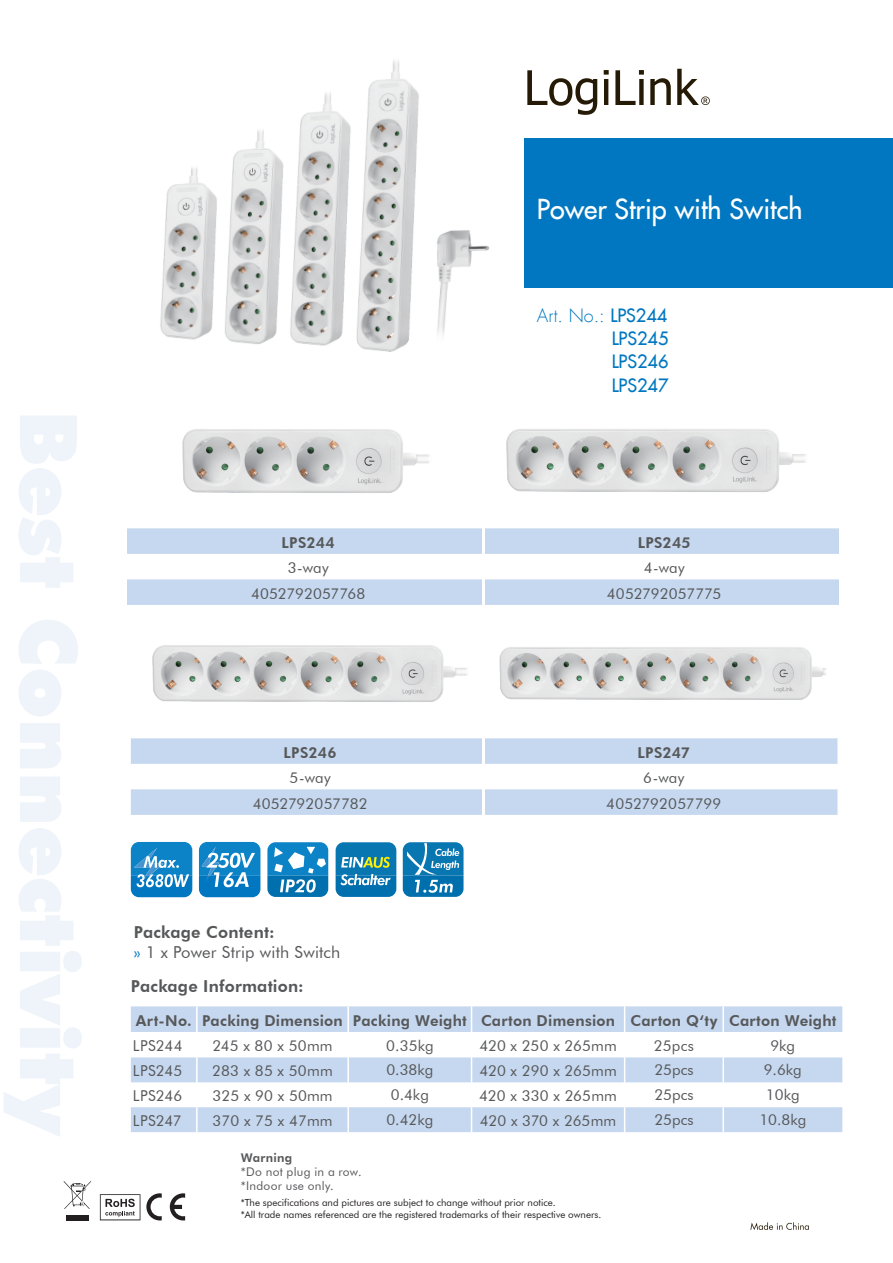
<style>
.page{position:relative;width:893px;height:1263px;background:#fff}
.page>*{position:absolute;margin:0;border:0;box-sizing:border-box;transform-origin:0 0}
.Produktname{font:27px "Futura LT";color:#fff}
.t1{font:18px "Futura LT";color:#0077c0}
.t2{font:300 18px "Futura LT";color:#0077c0}
.subline{font:800 16.5px "Futura BT";letter-spacing:.015em;color:#57585a}
.Fließtext{font:16.5px "Futura BT";letter-spacing:.01em;color:#57585a}
.Text_Tabelle{font:15px "Futura BT";letter-spacing:.005em;color:#57585a}
.Tabelle_Auszeichnung{font:800 15px "Futura BT";letter-spacing:.015em;color:#57585a}
.Tabelle_Auszeichnung-2{font:15px "Futura BT";letter-spacing:.01em;color:#57585a}
.Fließtext-2{font:12px "Futura BT";letter-spacing:.025em;color:#57585a}
.Fließtext-3{font:800 12px "Futura BT";letter-spacing:.025em;color:#57585a}
.t3{font:9.75px/11.7px "Futura BT";color:#231f20}
.s1{font-weight:400}
.s2{color:#0077c0}
</style>
<div class="page">
<svg style="left:100px;top:1194px;width:40px;height:26px"></svg>
<svg style="left:64px;top:1181px;width:27px;height:28px"></svg>
<div style="left:66px;top:1215px;width:23px;height:5px;background:#231f20"></div>
<svg style="left:146px;top:1193px;width:16px;height:27px"></svg>
<svg style="left:170px;top:1193px;width:15px;height:27px"></svg>
<div style="left:524px;top:138px;width:369px;height:150px;background:#0077c0"></div>
<svg style="left:527px;top:69px;width:183px;height:46px"></svg>
<svg style="left:131px;top:842px;width:61px;height:55px;background:#3495ce"></svg>
<svg style="left:199px;top:842px;width:61px;height:55px;background:#3796ce"></svg>
<svg style="left:336px;top:842px;width:60px;height:55px;background:#308bb2"></svg>
<svg style="left:267px;top:842px;width:61px;height:55px"></svg>
<svg style="left:403px;top:842px;width:60px;height:55px;background:#308bbd"></svg>
<svg style="left:127px;top:528px;width:712px;height:77px;fill:#c6d8ef"></svg>
<svg style="left:131px;top:738px;width:706px;height:77px;fill:#c6d8ef"></svg>
<img style="left:182px;top:429px;width:247px;height:64px">
<img style="left:506px;top:429px;width:300px;height:63px">
<img style="left:152px;top:645px;width:315px;height:57px">
<img style="left:499px;top:647px;width:327px;height:53px">
<svg style="left:750px;top:1222px;width:59px;height:8px"></svg>
<hr style="left:482px;top:528px;width:3px;height:77px;background:#fff">
<hr style="left:483px;top:738px;width:2px;height:77px;background:#fff">
<img style="left:160px;top:60px;width:330px;height:292px">
<svg style="left:131px;top:1006px;width:711px;height:126px;fill:#c6d8ef"></svg>
<hr style="left:196px;top:1006px;width:2px;height:26px;background:#fff">
<hr style="left:347px;top:1006px;width:2px;height:26px;background:#fff">
<hr style="left:722px;top:1006px;width:2px;height:26px;background:#fff">
<hr style="left:196px;top:1032px;width:2px;height:25px;background:#fff">
<hr style="left:347px;top:1032px;width:2px;height:25px;background:#fff">
<hr style="left:722px;top:1032px;width:2px;height:25px;background:#fff">
<hr style="left:196px;top:1057px;width:2px;height:25px;background:#fff">
<hr style="left:347px;top:1057px;width:2px;height:25px;background:#fff">
<hr style="left:722px;top:1057px;width:2px;height:25px;background:#fff">
<hr style="left:196px;top:1082px;width:2px;height:25px;background:#fff">
<hr style="left:347px;top:1082px;width:2px;height:25px;background:#fff">
<hr style="left:722px;top:1082px;width:2px;height:25px;background:#fff">
<hr style="left:196px;top:1107px;width:2px;height:25px;background:#fff">
<hr style="left:347px;top:1107px;width:2px;height:25px;background:#fff">
<svg style="left:471px;top:1006px;width:1px;height:126px"></svg>
<svg style="left:624px;top:1006px;width:1px;height:126px"></svg>
<hr style="left:722px;top:1107px;width:2px;height:25px;background:#fff">
<p class="Produktname" style="left:537px;top:192px;width:267px">Power Strip with Switch</p>
<p class="t2" style="left:537px;top:305px;width:132px">Art. No.: <span class="s1">LPS244</span></p>
<p class="t1" style="left:612px;top:327px;width:58px">LPS245</p>
<p class="t1" style="left:612px;top:350px;width:58px">LPS246</p>
<p class="t1" style="left:612px;top:373px;width:58px">LPS247</p>
<p class="Tabelle_Auszeichnung" style="left:282px;top:533px;width:55px">LPS244</p>
<p class="Tabelle_Auszeichnung" style="left:638px;top:533px;width:54px">LPS245</p>
<p class="Tabelle_Auszeichnung-2" style="left:288px;top:559px;width:42px">3-way</p>
<p class="Tabelle_Auszeichnung-2" style="left:644px;top:559px;width:42px">4-way</p>
<p class="Tabelle_Auszeichnung-2" style="left:251px;top:584px;width:116px">4052792057768</p>
<p class="Tabelle_Auszeichnung-2" style="left:607px;top:584px;width:116px">4052792057775</p>
<p class="Tabelle_Auszeichnung" style="left:284px;top:743px;width:54px">LPS246</p>
<p class="Tabelle_Auszeichnung" style="left:637px;top:743px;width:54px">LPS247</p>
<p class="Tabelle_Auszeichnung-2" style="left:290px;top:769px;width:43px">5-way</p>
<p class="Tabelle_Auszeichnung-2" style="left:643px;top:769px;width:43px">6-way</p>
<p class="Tabelle_Auszeichnung-2" style="left:253px;top:794px;width:116px">4052792057782</p>
<p class="Tabelle_Auszeichnung-2" style="left:606px;top:794px;width:117px">4052792057799</p>
<p class="subline" style="left:134px;top:922px;width:143px">Package Content:</p>
<p class="Fließtext" style="left:134px;top:942px;width:208px"><span class="s2">»</span> 1 x Power Strip with Switch</p>
<p class="subline" style="left:131px;top:976px;width:174px">Package Information:</p>
<p class="Tabelle_Auszeichnung" style="left:136px;top:1011px;width:58px">Art-No.</p>
<p class="Tabelle_Auszeichnung" style="left:202px;top:1011px;width:142px">Packing Dimension</p>
<p class="Tabelle_Auszeichnung" style="left:353px;top:1011px;width:115px">Packing Weight</p>
<p class="Tabelle_Auszeichnung" style="left:481px;top:1011px;width:136px">Carton Dimension</p>
<p class="Tabelle_Auszeichnung" style="left:630px;top:1011px;width:88px">Carton Q‘ty</p>
<p class="Tabelle_Auszeichnung" style="left:729px;top:1011px;width:109px">Carton Weight</p>
<p class="Tabelle_Auszeichnung-2" style="left:133px;top:1037px;width:51px">LPS244</p>
<p class="Text_Tabelle" style="left:212px;top:1037px;width:122px">245 x 80 x 50mm</p>
<p class="Text_Tabelle" style="left:386px;top:1037px;width:49px">0.35kg</p>
<p class="Text_Tabelle" style="left:479px;top:1037px;width:139px">420 x 250 x 265mm</p>
<p class="Text_Tabelle" style="left:654px;top:1037px;width:42px">25pcs</p>
<p class="Text_Tabelle" style="left:770px;top:1037px;width:26px">9kg</p>
<p class="Tabelle_Auszeichnung-2" style="left:133px;top:1062px;width:51px">LPS245</p>
<p class="Text_Tabelle" style="left:212px;top:1062px;width:122px">283 x 85 x 50mm</p>
<p class="Text_Tabelle" style="left:386px;top:1061px;width:48px">0.38kg</p>
<p class="Text_Tabelle" style="left:479px;top:1062px;width:139px">420 x 290 x 265mm</p>
<p class="Text_Tabelle" style="left:654px;top:1061px;width:41px">25pcs</p>
<p class="Text_Tabelle" style="left:764px;top:1061px;width:40px">9.6kg</p>
<p class="Tabelle_Auszeichnung-2" style="left:133px;top:1087px;width:51px">LPS246</p>
<p class="Text_Tabelle" style="left:212px;top:1087px;width:122px">325 x 90 x 50mm</p>
<p class="Text_Tabelle" style="left:391px;top:1086px;width:40px">0.4kg</p>
<p class="Text_Tabelle" style="left:479px;top:1087px;width:139px">420 x 330 x 265mm</p>
<p class="Text_Tabelle" style="left:654px;top:1086px;width:41px">25pcs</p>
<p class="Text_Tabelle" style="left:766px;top:1086px;width:35px">10kg</p>
<p class="Tabelle_Auszeichnung-2" style="left:133px;top:1112px;width:50px">LPS247</p>
<p class="Text_Tabelle" style="left:212px;top:1112px;width:122px">370 x 75 x 47mm</p>
<p class="Text_Tabelle" style="left:386px;top:1110px;width:48px">0.42kg</p>
<p class="Text_Tabelle" style="left:480px;top:1112px;width:138px">420 x 370 x 265mm</p>
<p class="Text_Tabelle" style="left:654px;top:1110px;width:41px">25pcs</p>
<p class="Text_Tabelle" style="left:759px;top:1110px;width:48px">10.8kg</p>
<p class="Fließtext-3" style="left:241px;top:1150px;width:53px">Warning</p>
<p class="Fließtext-2" style="left:241px;top:1164px;width:122px">*Do not plug in a row.</p>
<p class="Fließtext-2" style="left:241px;top:1179px;width:94px">*Indoor use only.</p>
<p class="t3" style="left:241px;top:1196px;width:362px">*The specifications and pictures are subject to change without prior notice.<br>*All trade names referenced are the registered trademarks of their respective owners.</p>
</div>
